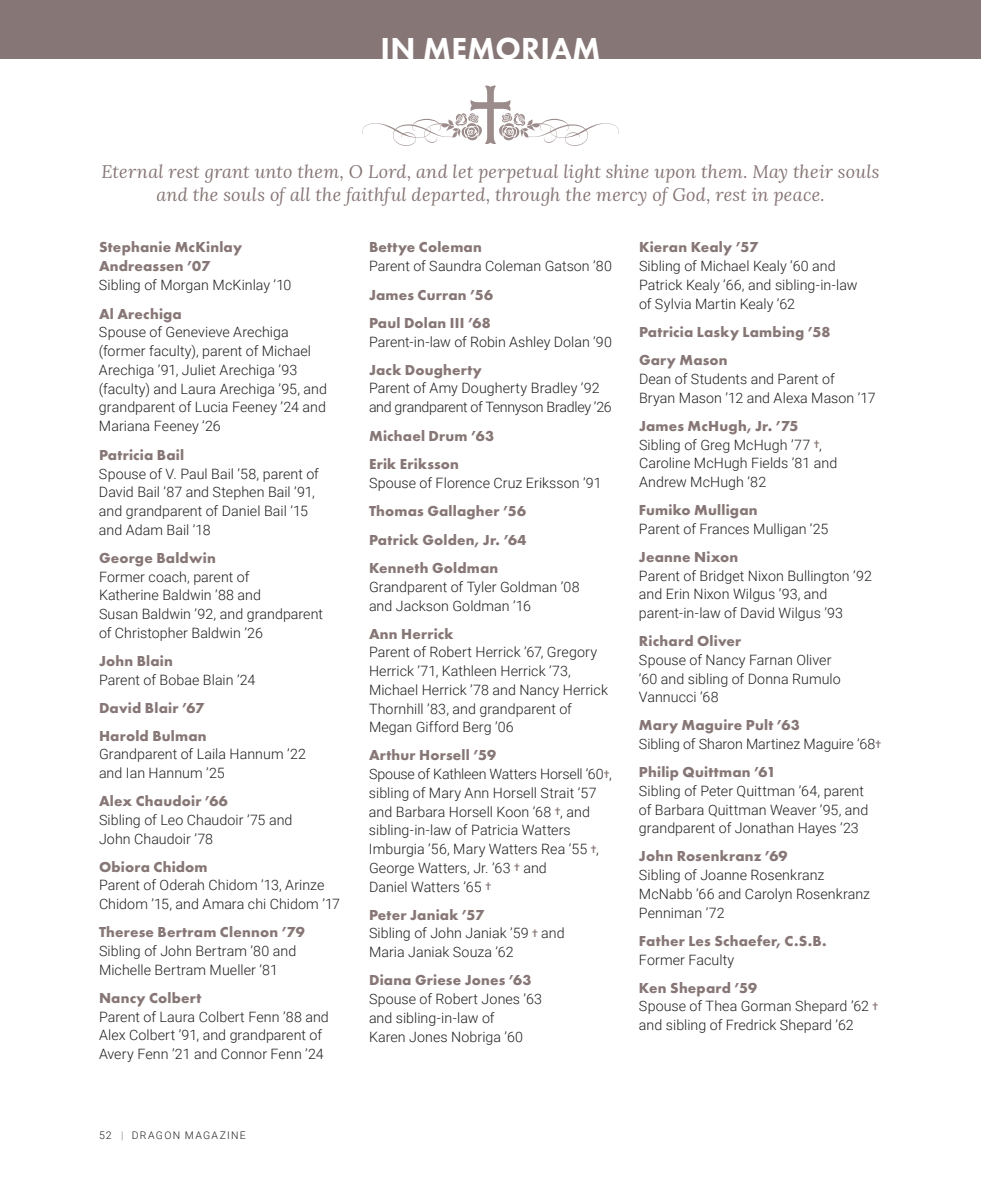
<style>
.page{position:relative;width:981px;height:1184px;background:#fff}
.page>*{position:absolute;margin:0;border:0;box-sizing:border-box;transform-origin:0 0}
.t1{font:800 31.5px "Futura PT";letter-spacing:.01em;color:#fff}
.t2{font:italic 18px/22.5px "Lora";letter-spacing:.005em;color:#877676;text-align:center}
.t3{font:700 15px/28px "Futura PT";letter-spacing:.015em;color:#877676}
.t4{font:300 14.25px/18.8px "Roboto";letter-spacing:.005em;color:#231f20}
.t5{font:300 14.25px/18.8px "Roboto";letter-spacing:-.015em;color:#231f20}
.t6{font:300 10.5px "Roboto";letter-spacing:.12em;color:#231f20}
.s1{font-weight:500;font-size:10.5px;color:#877676}
.s2{color:#877676}
</style>
<div class="page">
<svg style="left:362px;top:85px;width:257px;height:61px"></svg>
<div style="left:0;top:0;width:981px;height:58px;background:#877676"></div>
<h1 class="t1" style="left:380px;top:28px;width:222px">IN MEMORIAM</h1>
<p class="t2" style="left:101px;top:160px;width:780px">Eternal rest grant unto them, O Lord, and let perpetual light shine upon them. May their souls and the souls of all the faithful departed, through the mercy of God, rest in peace.</p>
<p class="t3" style="left:99px;top:237px;width:145px;line-height:18.8px">Stephanie McKinlay<br>Andreassen ’07</p>
<p class="t4" style="left:99px;top:275px;width:194px">Sibling of Morgan McKinlay ’10</p>
<p class="t3" style="left:99px;top:299px;width:84px">Al Arechiga</p>
<p class="t4" style="left:99px;top:322px;width:230px">Spouse of Genevieve Arechiga (former faculty), parent of Michael<br>Arechiga ’91, Juliet Arechiga ’93 (faculty) and Laura Arechiga ’95, and grandparent of Lucia Feeney ’24 and<br>Mariana Feeney ’26</p>
<p class="t3" style="left:99px;top:440px;width:87px">Patricia Bail</p>
<p class="t4" style="left:99px;top:463px;width:221px">Spouse of V. Paul Bail ’58, parent of<br>David Bail ’87 and Stephen Bail ’91, and grandparent of Daniel Bail ’15 and Adam Bail ’18</p>
<p class="t3" style="left:99px;top:543px;width:118px">George Baldwin</p>
<p class="t4" style="left:99px;top:566px;width:226px">Former coach, parent of<br>Katherine Baldwin ’88 and<br>Susan Baldwin ’92, and grandparent of Christopher Baldwin ’26</p>
<p class="t3" style="left:99px;top:646px;width:76px">John Blain</p>
<p class="t4" style="left:99px;top:669px;width:158px">Parent of Bobae Blain ’24</p>
<p class="t3" style="left:99px;top:693px;width:109px">David Blair ’67<br>Harold Bulman</p>
<p class="t4" style="left:99px;top:744px;width:209px">Grandparent of Laila Hannum ’22 and Ian Hannum ’25</p>
<p class="t3" style="left:99px;top:786px;width:130px">Alex Chaudoir ’66</p>
<p class="t4" style="left:99px;top:810px;width:195px">Sibling of Leo Chaudoir ’75 and<br>John Chaudoir ’78</p>
<p class="t3" style="left:99px;top:852px;width:110px">Obiora Chidom</p>
<p class="t4" style="left:99px;top:875px;width:243px">Parent of Oderah Chidom ’13, Arinze<br>Chidom ’15, and Amara chi Chidom ’17</p>
<p class="t3" style="left:99px;top:917px;width:207px">Therese Bertram Clennon ’79</p>
<p class="t4" style="left:99px;top:941px;width:199px">Sibling of John Bertram ’80 and<br>Michelle Bertram Mueller ’81</p>
<p class="t3" style="left:99px;top:983px;width:104px">Nancy Colbert</p>
<p class="t4" style="left:99px;top:1006px;width:231px">Parent of Laura Colbert Fenn ’88 and<br>Alex Colbert ’91, and grandparent of<br>Avery Fenn ’21 and Connor Fenn ’24</p>
<p class="t3" style="left:369px;top:233px;width:114px">Bettye Coleman</p>
<p class="t4" style="left:369px;top:256px;width:244px">Parent of Saundra Coleman Gatson ’80</p>
<p class="t3" style="left:369px;top:280px;width:126px">James Curran ’56<br>Paul Dolan III ’68</p>
<p class="t4" style="left:369px;top:331px;width:244px">Parent-in-law of Robin Ashley Dolan ’90</p>
<p class="t3" style="left:369px;top:355px;width:114px">Jack Dougherty</p>
<p class="t5" style="left:369px;top:378px;width:244px">Parent of Amy Dougherty Bradley ’92 and grandparent of Tennyson Bradley ’26</p>
<p class="t3" style="left:369px;top:421px;width:127px">Michael Drum ’63<br>Erik Eriksson</p>
<p class="t4" style="left:369px;top:472px;width:234px">Spouse of Florence Cruz Eriksson ’91</p>
<p class="t3" style="left:369px;top:497px;width:159px;text-align:justify">Thomas Gallagher ’56<br>Patrick Golden, Jr. ’64<br>Kenneth Goldman</p>
<p class="t4" style="left:369px;top:577px;width:212px">Grandparent of Tyler Goldman ’08 and Jackson Goldman ’16</p>
<p class="t3" style="left:369px;top:619px;width:86px">Ann Herrick</p>
<p class="t4" style="left:369px;top:642px;width:240px">Parent of Robert Herrick ’67, Gregory Herrick ’71, Kathleen Herrick ’73, Michael Herrick ’78 and Nancy Herrick Thornhill ’83, and grandparent of Megan Gifford Berg ’06</p>
<p class="t3" style="left:369px;top:741px;width:129px">Arthur Horsell ’59</p>
<p class="t4" style="left:369px;top:764px;width:245px">Spouse of Kathleen Watters Horsell ’60<span class="s1">†</span>, sibling of Mary Ann Horsell Strait ’57 and Barbara Horsell Koon ’68 <span class="s1">†</span>, and sibling-in-law of Patricia Watters Imburgia ’56, Mary Watters Rea ’55 <span class="s1">†</span>, George Watters, Jr. ’63 <span class="s1">†</span> and<br>Daniel Watters ’65 <span class="s1">†</span></p>
<p class="t3" style="left:369px;top:900px;width:117px">Peter Janiak ’57</p>
<p class="t4" style="left:369px;top:923px;width:197px">Sibling of John Janiak ’59 <span class="s1">†</span> and<br>Maria Janiak Souza ’62</p>
<p class="t3" style="left:369px;top:965px;width:164px">Diana Griese Jones ’63</p>
<p class="t4" style="left:369px;top:989px;width:175px">Spouse of Robert Jones ’63 and sibling-in-law of<br>Karen Jones Nobriga ’60</p>
<p class="t3" style="left:639px;top:233px;width:121px">Kieran Kealy ’57</p>
<p class="t4" style="left:639px;top:256px;width:220px">Sibling of Michael Kealy ’60 and<br>Patrick Kealy ’66, and sibling-in-law of Sylvia Martin Kealy ’62</p>
<p class="t3" style="left:639px;top:318px;width:193px">Patricia Lasky Lambing ’58<br>Gary Mason</p>
<p class="t4" style="left:639px;top:369px;width:238px">Dean of Students and Parent of<br>Bryan Mason ’12 and Alexa Mason ’17</p>
<p class="t3" style="left:639px;top:411px;width:161px">James McHugh, Jr. ’75</p>
<p class="t4" style="left:639px;top:434px;width:200px">Sibling of Greg McHugh ’77 <span class="s1">†</span>,<br>Caroline McHugh Fields ’81 and<br>Andrew McHugh ’82</p>
<p class="t3" style="left:639px;top:495px;width:120px">Fumiko Mulligan</p>
<p class="t4" style="left:639px;top:519px;width:191px">Parent of Frances Mulligan ’25</p>
<p class="t3" style="left:639px;top:542px;width:101px">Jeanne Nixon</p>
<p class="t4" style="left:639px;top:565px;width:235px">Parent of Bridget Nixon Bullington ’92 and Erin Nixon Wilgus ’93, and parent-in-law of David Wilgus ’93</p>
<p class="t3" style="left:639px;top:626px;width:104px">Richard Oliver</p>
<p class="t4" style="left:639px;top:650px;width:203px">Spouse of Nancy Farnan Oliver ’60 and sibling of Donna Rumulo<br>Vannucci ’68</p>
<p class="t3" style="left:639px;top:711px;width:162px">Mary Maguire Pult ’63</p>
<p class="t4" style="left:639px;top:734px;width:244px">Sibling of Sharon Martinez Maguire ’68<span class="s1">†</span></p>
<p class="t3" style="left:639px;top:757px;width:138px">Philip Quittman ’61</p>
<p class="t4" style="left:639px;top:781px;width:231px">Sibling of Peter Quittman ’64, parent of Barbara Quittman Weaver ’95, and grandparent of Jonathan Hayes ’23</p>
<p class="t3" style="left:639px;top:842px;width:150px">John Rosenkranz ’69</p>
<p class="t4" style="left:639px;top:865px;width:233px">Sibling of Joanne Rosenkranz<br>McNabb ’66 and Carolyn Rosenkranz<br>Penniman ’72</p>
<p class="t3" style="left:639px;top:926px;width:189px">Father Les Schaefer, C.S.B.</p>
<p class="t4" style="left:639px;top:949px;width:97px">Former Faculty</p>
<p class="t3" style="left:639px;top:973px;width:120px">Ken Shepard ’59</p>
<p class="t4" style="left:639px;top:996px;width:241px">Spouse of Thea Gorman Shepard ’62 <span class="s1">† </span>and sibling of Fredrick Shepard ’62</p>
<p class="t6" style="left:99px;top:1127px;width:148px">52 <span class="s2">|</span> DRAGON MAGAZINE</p>
</div>
